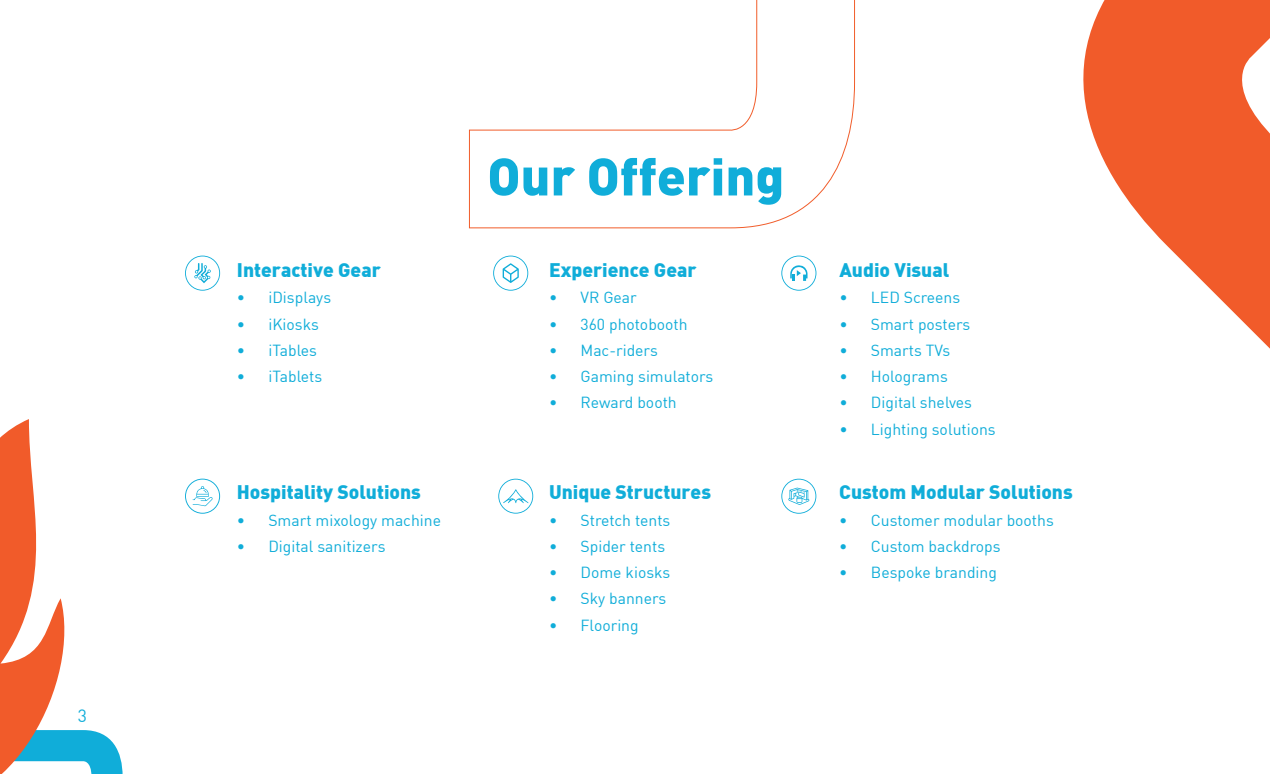
<style>
.page{position:relative;width:1270px;height:774px;background:#fff}
.page>*{position:absolute;margin:0;border:0;box-sizing:border-box;transform-origin:0 0}
.t1{font:900 19.25px "DIN";color:#10add9}
.t2{font:17.5px "DIN";color:#10add9}
.t3{font:15.75px "DIN";color:#10add9}
</style>
<div class="page">
<svg style="left:1083px;top:0;width:187px;height:349px;fill:#f15b2a"></svg>
<svg style="left:185px;top:256px;width:35px;height:35px"></svg>
<svg style="left:498px;top:479px;width:35px;height:35px"></svg>
<svg style="left:781px;top:256px;width:35px;height:35px"></svg>
<svg style="left:493px;top:256px;width:35px;height:35px"></svg>
<svg style="left:781px;top:479px;width:35px;height:35px"></svg>
<svg style="left:0;top:419px;width:123px;height:355px"></svg>
<svg style="left:185px;top:479px;width:35px;height:35px"></svg>
<svg style="left:469px;top:0;width:386px;height:228px"></svg>
<p class="t2" style="left:78px;top:705px;width:11px">3</p>
<p class="t1" style="left:237px;top:257px;width:145px">Interactive Gear</p>
<p class="t3" style="left:237px;top:288px;width:96px">• iDisplays</p>
<p class="t3" style="left:237px;top:314px;width:84px">• iKiosks</p>
<p class="t3" style="left:237px;top:340px;width:82px">• iTables</p>
<p class="t3" style="left:237px;top:366px;width:87px">• iTablets</p>
<p class="t1" style="left:237px;top:479px;width:186px">Hospitality Solutions</p>
<p class="t3" style="left:237px;top:510px;width:206px">• Smart mixology machine</p>
<p class="t3" style="left:237px;top:536px;width:150px">• Digital sanitizers</p>
<p class="t1" style="left:549px;top:257px;width:149px">Experience Gear</p>
<p class="t3" style="left:549px;top:288px;width:89px">• VR Gear</p>
<p class="t3" style="left:549px;top:314px;width:140px">• 360 photobooth</p>
<p class="t3" style="left:549px;top:340px;width:110px">• Mac-riders</p>
<p class="t3" style="left:549px;top:366px;width:166px">• Gaming simulators</p>
<p class="t3" style="left:549px;top:393px;width:129px">• Reward booth</p>
<p class="t1" style="left:549px;top:479px;width:164px">Unique Structures</p>
<p class="t3" style="left:549px;top:510px;width:123px">• Stretch tents</p>
<p class="t3" style="left:549px;top:536px;width:118px">• Spider tents</p>
<p class="t3" style="left:549px;top:562px;width:123px">• Dome kiosks</p>
<p class="t3" style="left:549px;top:589px;width:119px">• Sky banners</p>
<p class="t3" style="left:549px;top:615px;width:91px">• Flooring</p>
<p class="t1" style="left:839px;top:257px;width:111px">Audio Visual</p>
<p class="t3" style="left:839px;top:288px;width:122px">• LED Screens</p>
<p class="t3" style="left:839px;top:314px;width:132px">• Smart posters</p>
<p class="t3" style="left:839px;top:340px;width:112px">• Smarts TVs</p>
<p class="t3" style="left:839px;top:366px;width:110px">• Holograms</p>
<p class="t3" style="left:839px;top:393px;width:134px">• Digital shelves</p>
<p class="t3" style="left:839px;top:419px;width:158px">• Lighting solutions</p>
<p class="t1" style="left:839px;top:479px;width:235px">Custom Modular Solutions</p>
<p class="t3" style="left:839px;top:510px;width:216px">• Customer modular booths</p>
<p class="t3" style="left:839px;top:536px;width:163px">• Custom backdrops</p>
<p class="t3" style="left:839px;top:562px;width:159px">• Bespoke branding</p>
</div>
